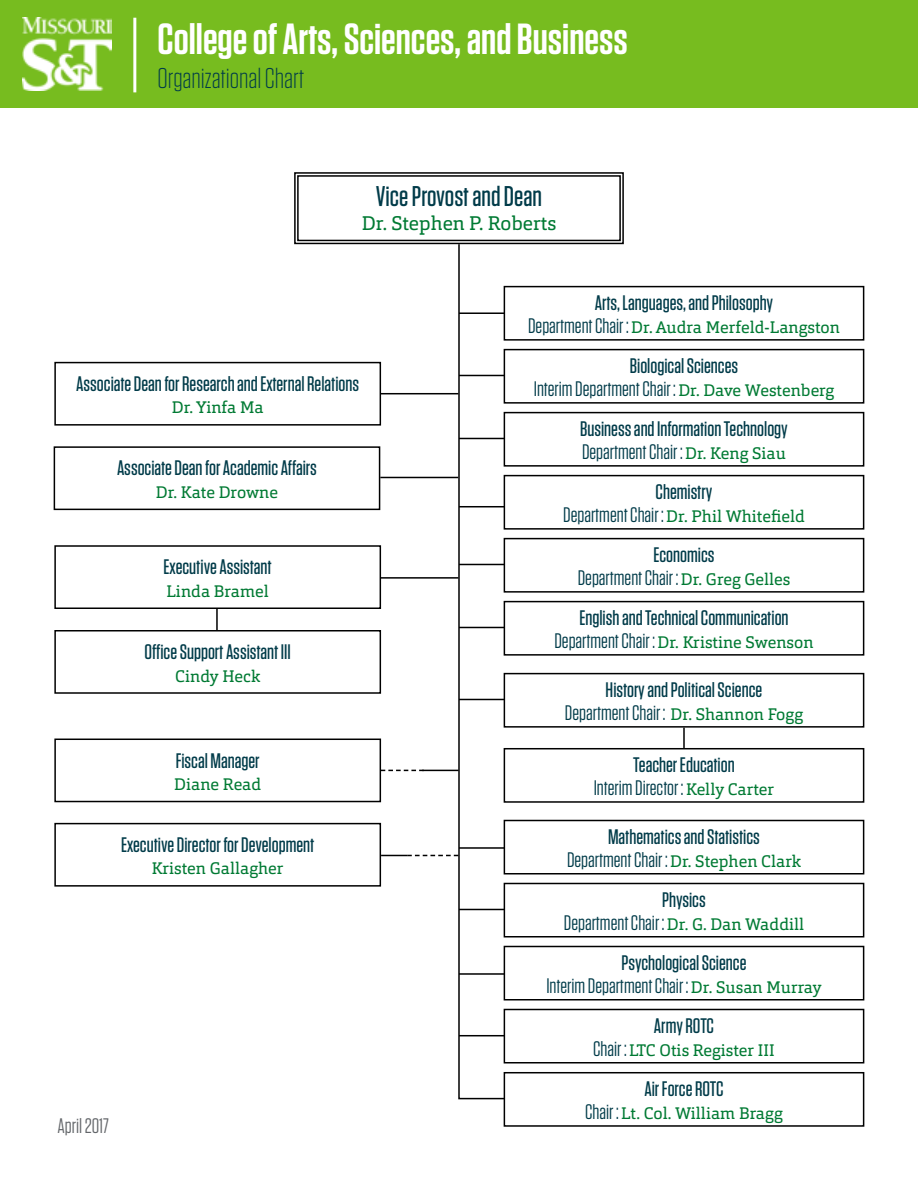
<style>
.page{position:relative;width:918px;height:1188px;background:#fff}
.page>*{position:absolute;margin:0;border:0;box-sizing:border-box;transform-origin:0 0}
.t1{font:600 43.5px "Tungsten";color:#fff}
.t2{font:300 28.5px "Tungsten";color:#003b49}
.t3{font:500 28.5px "Tungsten";color:#003b49}
.t4{font:500 21px/22.5px "Tungsten";color:#003b49;text-align:center}
.t5{font:21px/22.5px "Tungsten";color:#003b49;text-align:center}
.t6{font:21px "Tungsten";color:#63666a}
.t7{font:19.5px "Orgon Slab";color:#007a33}
.t8{font:16.5px "Orgon Slab";color:#007a33}
.s1{font-family:"Tungsten";font-size:21px;color:#003b49}
.s2{font-weight:500}
.s3{font-family:"Orgon Slab";font-size:16.5px;color:#007a33}
.s4{font-weight:400}
.s5{font-family:"Orgon Slab";font-weight:400;font-size:16.5px;color:#007a33}
</style>
<div class="page">
<div style="left:0;top:0;width:918px;height:107px;background:#77bc1f"></div>
<img style="left:22px;top:18px;width:90px;height:73px">
<svg style="left:54px;top:172px;width:571px;height:928px"></svg>
<div style="left:504px;top:286px;width:360px;height:55px;border:2px solid #000"></div>
<div style="left:504px;top:349px;width:360px;height:55px;border:2px solid #000"></div>
<div style="left:504px;top:412px;width:360px;height:55px;border:2px solid #000"></div>
<div style="left:504px;top:475px;width:360px;height:55px;border:2px solid #000"></div>
<div style="left:504px;top:538px;width:360px;height:55px;border:2px solid #000"></div>
<div style="left:504px;top:601px;width:360px;height:55px;border:2px solid #000"></div>
<div style="left:504px;top:673px;width:360px;height:55px;border:2px solid #000"></div>
<div style="left:504px;top:820px;width:360px;height:54px;border:2px solid #000"></div>
<div style="left:504px;top:883px;width:360px;height:55px;border:2px solid #000"></div>
<div style="left:504px;top:946px;width:360px;height:54px;border:2px solid #000"></div>
<div style="left:504px;top:1009px;width:360px;height:55px;border:2px solid #000"></div>
<div style="left:504px;top:1072px;width:360px;height:55px;border:2px solid #000"></div>
<div style="left:504px;top:748px;width:360px;height:55px;border:2px solid #000"></div>
<div style="left:54px;top:446px;width:326px;height:64px;border:2px solid #000"></div>
<div style="left:54px;top:545px;width:327px;height:64px;border:2px solid #000"></div>
<div style="left:54px;top:630px;width:327px;height:64px;border:2px solid #000"></div>
<div style="left:54px;top:739px;width:327px;height:63px;border:2px solid #000"></div>
<div style="left:54px;top:823px;width:327px;height:64px;border:2px solid #000"></div>
<hr style="left:133px;top:18px;width:3px;height:74px;background:#fff">
<hr style="left:216px;top:609px;width:2px;height:21px;background:#000">
<hr style="left:683px;top:728px;width:2px;height:20px;background:#000">
<h1 class="t1" style="left:158px;top:16px;width:472px">College of Arts, Sciences, and Business</h1>
<h2 class="t2" style="left:158px;top:63px;width:148px">Organizational Chart</h2>
<h2 class="t3" style="left:376px;top:181px;width:168px">Vice Provost and Dean</h2>
<p class="t7" style="left:362px;top:211px;width:196px">Dr. Stephen P. Roberts</p>
<p class="t4" style="left:76px;top:373px;width:284px">Associate Dean for Research and External Relations</p>
<p class="t8" style="left:172px;top:397px;width:93px">Dr. Yinfa Ma</p>
<p class="t4" style="left:117px;top:457px;width:201px">Associate Dean for Academic Affairs</p>
<p class="t8" style="left:156px;top:482px;width:124px">Dr. Kate Drowne</p>
<p class="t4" style="left:164px;top:556px;width:110px">Executive Assistant</p>
<p class="t8" style="left:167px;top:581px;width:104px">Linda Bramel</p>
<p class="t4" style="left:145px;top:641px;width:148px">Office Support Assistant III</p>
<p class="t8" style="left:175px;top:665px;width:86px">Cindy Heck</p>
<p class="t4" style="left:176px;top:749px;width:86px">Fiscal Manager</p>
<p class="t8" style="left:174px;top:774px;width:89px">Diane Read</p>
<p class="t4" style="left:121px;top:834px;width:195px">Executive Director for Development</p>
<p class="t8" style="left:152px;top:858px;width:133px">Kristen Gallagher</p>
<p class="t6" style="left:57px;top:1115px;width:53px">April 2017</p>
<p class="t4" style="left:595px;top:292px;width:180px">Arts, Languages, and Philosophy</p>
<p class="t8" style="left:528px;top:317px;width:313px"><span class="s1">Department Chair :</span> Dr. Audra Merfeld-Langston</p>
<p class="t5" style="left:534px;top:355px;width:302px"><span class="s2">Biological Sciences<br></span>Interim Department Chair : <span class="s3">Dr. Dave Westenberg</span></p>
<p class="t4" style="left:580px;top:418px;width:209px;text-align:left">Business and Information Technology<br><span class="s4">Department Chair :</span> <span class="s5">Dr. Keng Siau</span></p>
<p class="t4" style="left:656px;top:481px;width:58px">Chemistry</p>
<p class="t8" style="left:563px;top:506px;width:243px"><span class="s1">Department Chair :</span> Dr. Phil Whitefield</p>
<p class="t5" style="left:578px;top:544px;width:214px"><span class="s2">Economics<br></span>Department Chair : <span class="s3">Dr. Greg Gelles</span></p>
<p class="t4" style="left:579px;top:607px;width:211px">English and Technical Communication</p>
<p class="t8" style="left:554px;top:632px;width:261px"><span class="s1">Department Chair :</span> Dr. Kristine Swenson</p>
<p class="t4" style="left:565px;top:679px;width:240px">History and Political Science<br><span class="s4">Department Chair :</span> <span class="s5">Dr. Shannon Fogg</span></p>
<p class="t4" style="left:594px;top:754px;width:182px">Teacher Education<br><span class="s4">Interim Director :</span> <span class="s5">Kelly Carter</span></p>
<p class="t4" style="left:567px;top:826px;width:235px">Mathematics and Statistics<br><span class="s4">Department Chair :</span> <span class="s5">Dr. Stephen Clark</span></p>
<p class="t5" style="left:564px;top:889px;width:242px"><span class="s2">Physics<br></span>Department Chair : <span class="s3">Dr. G. Dan Waddill</span></p>
<p class="t5" style="left:546px;top:952px;width:277px"><span class="s2">Psychological Science<br></span>Interim Department Chair : <span class="s3">Dr. Susan Murray</span></p>
<p class="t4" style="left:654px;top:1015px;width:62px">Army ROTC</p>
<p class="t8" style="left:593px;top:1040px;width:183px"><span class="s1">Chair :</span> LTC Otis Register III</p>
<p class="t4" style="left:644px;top:1078px;width:81px">Air Force ROTC</p>
<p class="t8" style="left:585px;top:1103px;width:199px"><span class="s1">Chair :</span> Lt. Col. William Bragg</p>
</div>
